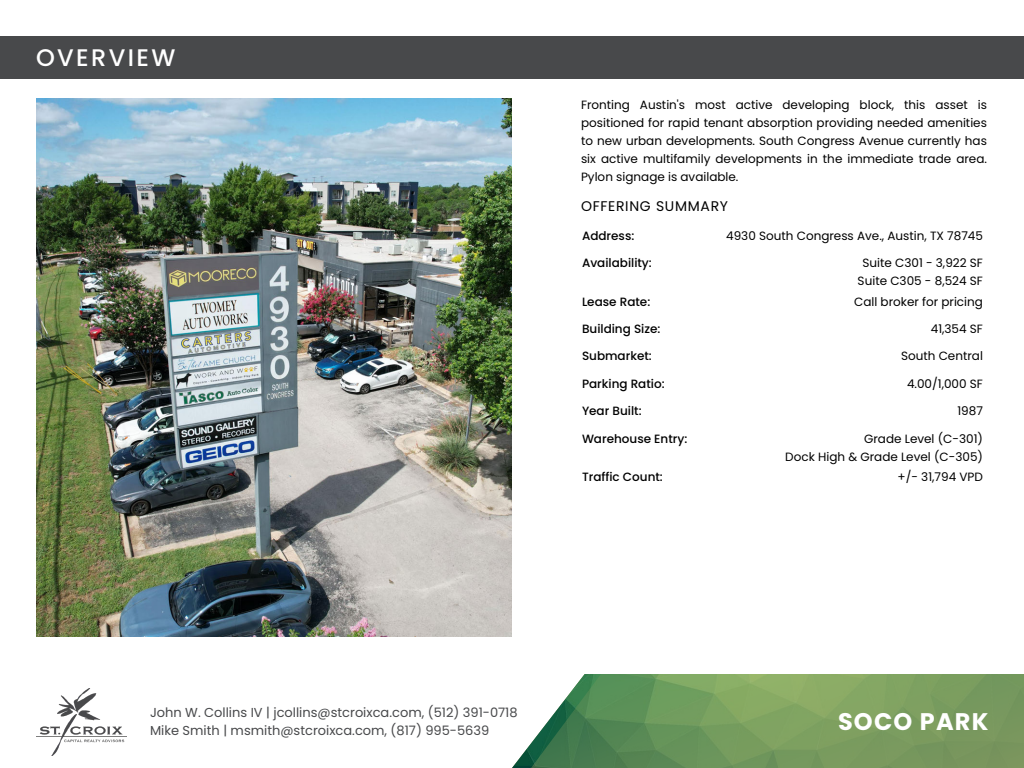
<style>
.page{position:relative;width:1024px;height:768px;background:#fff}
.page>*{position:absolute;margin:0;border:0;box-sizing:border-box;transform-origin:0 0}
.t1{font:700 24px "Poppins";letter-spacing:.05em;color:#fff}
.t2{font:500 24px "Poppins";letter-spacing:.1em;color:#fff}
.t3{font:14px "Poppins";letter-spacing:.05em;color:#000}
.t4{font:13px "Poppins";color:#48494b}
.t5{font:12px/18px "Poppins";color:#000;text-align:justify}
.t6{font:500 12px "Poppins";color:#000}
</style>
<div class="page">
<img style="left:512px;top:743px;width:19px;height:25px">
<img style="left:36px;top:98px;width:476px;height:539px">
<svg style="left:531px;top:674px;width:493px;height:94px;background:#759c62"></svg>
<img style="left:36px;top:689px;width:91px;height:67px">
<div style="left:0;top:36px;width:1024px;height:42px;background:#48494b"></div>
<p class="t2" style="left:36px;top:44px;width:141px">OVERVIEW</p>
<p class="t5" style="left:581px;top:95px;width:408px">Fronting Austin's most active developing block, this asset is positioned for rapid tenant absorption providing needed amenities to new urban developments. South Congress Avenue currently has six active multifamily developments in the immediate trade area.<br>Pylon signage is available.</p>
<p class="t3" style="left:581px;top:198px;width:149px">OFFERING SUMMARY</p>
<p class="t6" style="left:582px;top:228px;width:54px">Address:</p>
<p class="t5" style="left:726px;top:226px;width:258px">4930 South Congress Ave., Austin, TX 78745</p>
<p class="t6" style="left:582px;top:256px;width:71px">Availability:</p>
<p class="t5" style="left:862px;top:254px;width:122px">Suite C301 - 3,922 SF</p>
<p class="t5" style="left:858px;top:272px;width:127px">Suite C305 - 8,524 SF</p>
<p class="t6" style="left:582px;top:294px;width:70px">Lease Rate:</p>
<p class="t5" style="left:854px;top:292px;width:130px">Call broker for pricing</p>
<p class="t6" style="left:582px;top:322px;width:80px">Building Size:</p>
<p class="t5" style="left:931px;top:320px;width:54px">41,354 SF</p>
<p class="t6" style="left:582px;top:349px;width:71px">Submarket:</p>
<p class="t5" style="left:901px;top:347px;width:83px">South Central</p>
<p class="t6" style="left:582px;top:377px;width:84px">Parking Ratio:</p>
<p class="t5" style="left:907px;top:375px;width:77px">4.00/1,000 SF</p>
<p class="t6" style="left:582px;top:404px;width:61px">Year Built:</p>
<p class="t5" style="left:957px;top:402px;width:27px">1987</p>
<p class="t6" style="left:582px;top:431px;width:107px">Warehouse Entry:</p>
<p class="t5" style="left:864px;top:429px;width:120px">Grade Level (C-301)</p>
<p class="t5" style="left:785px;top:447px;width:199px">Dock High &amp; Grade Level (C-305)</p>
<p class="t6" style="left:582px;top:470px;width:82px">Traffic Count:</p>
<p class="t5" style="left:898px;top:468px;width:87px">+/- 31,794 VPD</p>
<p class="t4" style="left:150px;top:705px;width:369px">John W. Collins IV | jcollins@stcroixca.com, (512) 391-0718</p>
<p class="t4" style="left:150px;top:723px;width:341px">Mike Smith | msmith@stcroixca.com, (817) 995-5639</p>
<p class="t1" style="left:838px;top:708px;width:152px">SOCO PARK</p>
</div>
